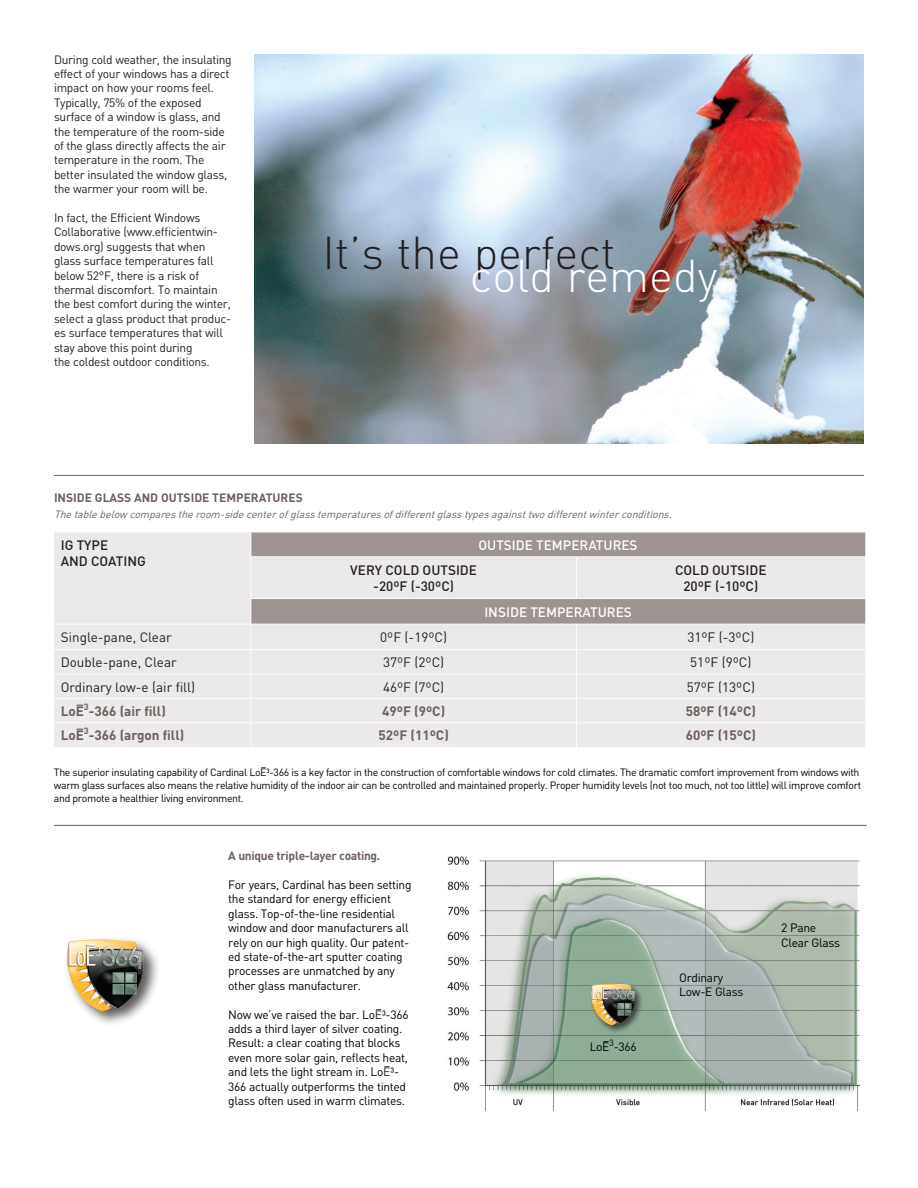
<style>
.page{position:relative;width:918px;height:1188px;background:#fff}
.page>*{position:absolute;margin:0;border:0;box-sizing:border-box;transform-origin:0 0}
.t1{font:300 45.6px "FFDIN";color:#231f20}
.t2{font:300 45.6px "FFDIN";color:#fff}
.t3{font:13.5px "FFDIN";color:#231f20}
.t4{font:700 13.5px "FFDIN";color:#6d605d}
.t5{font:500 13.5px/16.2px "FFDIN";color:#231f20}
.t6{font:500 13.5px "FFDIN";color:#fff}
.t7{font:12px/14.4px "FFDIN";letter-spacing:-.025em;color:#231f20}
.t8{font:12px/14.4px "FFDIN Lo E";letter-spacing:-.025em;color:#000}
.t9{font:700 12px "FFDIN";color:#6d605d}
.t10{font:700 12px "FFDIN";letter-spacing:-.025em;color:#6d605d}
.t11{font:10.5px/12.6px "FFDIN Lo E";letter-spacing:-.035em;color:#000}
.t12{font:italic 10.5px "FFDIN";color:#6d605d}
.s1{font-family:"FFDIN Lo E"}
.s2{color:#231f20}
</style>
<div class="page">
<img style="left:254px;top:54px;width:610px;height:389px">
<img style="left:447px;top:856px;width:413px;height:254px">
<div style="left:63px;top:936px;width:97px;height:91px;background:#231f20;opacity:.75"></div>
<img style="left:67px;top:940px;width:77px;height:72px">
<div style="left:589px;top:982px;width:55px;height:52px;background:#231f20;opacity:.75"></div>
<img style="left:591px;top:984px;width:44px;height:41px">
<hr style="left:54px;top:475px;width:810px;height:1px;background:#6d605d">
<hr style="left:54px;top:825px;width:813px;height:1px;background:#6d605d">
<div style="left:54px;top:532px;width:811px;height:215px;background:#ebe9e9"></div>
<svg style="left:252px;top:532px;width:613px;height:92px;background:#c2bbba"></svg>
<hr style="left:251px;top:556px;width:326px;height:1px;background:#fff">
<hr style="left:577px;top:556px;width:288px;height:1px;background:#fff">
<svg style="left:576px;top:557px;width:1px;height:41px"></svg>
<hr style="left:54px;top:624px;width:197px;height:1px;background:#fff">
<hr style="left:54px;top:649px;width:197px;height:1px;background:#fff">
<hr style="left:251px;top:649px;width:326px;height:1px;background:#fff">
<hr style="left:577px;top:649px;width:288px;height:1px;background:#fff">
<hr style="left:54px;top:674px;width:197px;height:1px;background:#fff">
<hr style="left:251px;top:674px;width:326px;height:1px;background:#fff">
<hr style="left:577px;top:674px;width:288px;height:1px;background:#fff">
<hr style="left:54px;top:698px;width:197px;height:1px;background:#fff">
<hr style="left:251px;top:698px;width:326px;height:1px;background:#fff">
<hr style="left:577px;top:698px;width:288px;height:1px;background:#fff">
<hr style="left:54px;top:722px;width:197px;height:1px;background:#fff">
<hr style="left:251px;top:722px;width:326px;height:1px;background:#fff">
<hr style="left:577px;top:722px;width:288px;height:1px;background:#fff">
<svg style="left:576px;top:625px;width:1px;height:122px"></svg>
<hr style="left:251px;top:598px;width:326px;height:1px;background:#fff">
<hr style="left:577px;top:598px;width:288px;height:1px;background:#fff">
<hr style="left:251px;top:624px;width:326px;height:1px;background:#fff">
<hr style="left:577px;top:624px;width:288px;height:1px;background:#fff">
<svg style="left:251px;top:532px;width:1px;height:215px"></svg>
<p class="t7" style="left:54px;top:52px;width:179px">During cold weather, the insulating effect of your windows has a direct impact on how your rooms feel.<br>Typically, 75% of the exposed</p>
<p class="t7" style="left:54px;top:110px;width:173px">surface of a window is glass, and the temperature of the room-side of the glass directly affects the air temperature in the room. The</p>
<p class="t7" style="left:54px;top:167px;width:175px">better insulated the window glass, the warmer your room will be.</p>
<p class="t7" style="left:54px;top:210px;width:166px">In fact, the Efficient Windows<br>Collaborative (www.efficientwin&shy;dows.org) suggests that when glass surface temperatures fall below 52°F, there is a risk of</p>
<p class="t7" style="left:54px;top:282px;width:179px">thermal discomfort. To maintain the best comfort during the winter, select a glass product that produc&shy;es surface temperatures that will stay above this point during</p>
<p class="t7" style="left:54px;top:354px;width:157px">the coldest outdoor conditions.</p>
<p class="t1" style="left:322px;top:225px;width:295px">It’s the perfect</p>
<p class="t2" style="left:470px;top:248px;width:249px">cold remedy</p>
<p class="t9" style="left:54px;top:490px;width:250px">INSIDE GLASS AND OUTSIDE TEMPERATURES</p>
<p class="t12" style="left:54px;top:508px;width:623px">Thetablebelow comparestheroom-sidecenterofglasstemperaturesofdifferentglasstypesagainsttwodifferentwinterconditions.</p>
<p class="t5" style="left:61px;top:537px;width:87px">IG TYPE<br>AND COATING</p>
<p class="t6" style="left:479px;top:537px;width:161px">OUTSIDE TEMPERATURES</p>
<p class="t5" style="left:350px;top:562px;width:128px">VERY COLD OUTSIDE</p>
<p class="t5" style="left:373px;top:578px;width:82px">-20ºF (-30ºC)</p>
<p class="t6" style="left:484px;top:603px;width:149px">INSIDE TEMPERATURES</p>
<p class="t5" style="left:675px;top:562px;width:93px">COLD OUTSIDE</p>
<p class="t5" style="left:683px;top:578px;width:77px">20ºF (-10ºC)</p>
<p class="t3" style="left:61px;top:628px;width:113px">Single-pane, Clear</p>
<p class="t3" style="left:380px;top:629px;width:69px">0ºF (-19ºC)</p>
<p class="t3" style="left:687px;top:629px;width:69px">31ºF (-3ºC)</p>
<p class="t3" style="left:61px;top:654px;width:118px">Double-pane, Clear</p>
<p class="t3" style="left:383px;top:654px;width:63px">37ºF (2ºC)</p>
<p class="t3" style="left:690px;top:654px;width:63px">51ºF (9ºC)</p>
<p class="t3" style="left:61px;top:678px;width:136px">Ordinary low-e (air fill)</p>
<p class="t3" style="left:383px;top:678px;width:63px">46ºF (7ºC)</p>
<p class="t3" style="left:687px;top:678px;width:70px">57ºF (13ºC)</p>
<p class="t4" style="left:61px;top:702px;width:107px">Lo<span class="s1">å</span><sup>3</sup>-366 (air fill)</p>
<p class="t4" style="left:382px;top:702px;width:65px">49ºF (9ºC)</p>
<p class="t4" style="left:686px;top:702px;width:72px">58ºF (14ºC)</p>
<p class="t4" style="left:61px;top:727px;width:125px">Lo<span class="s1">å</span><sup>3</sup>-366 (argon fill)</p>
<p class="t4" style="left:379px;top:727px;width:72px">52ºF (11ºC)</p>
<p class="t4" style="left:686px;top:727px;width:72px">60ºF (15ºC)</p>
<p class="t11" style="left:54px;top:766px;width:809px">The superior insulating capability of Cardinal Loå³-366 is a key factor in the construction of comfortable windows for cold climates. The dramatic comfort improvement from windows with warm glass surfaces also means the relative humidity of the indoor air can be controlled and maintained properly. Proper humidity levels (not too much, not too little) will improve comfort and promote a healthier living environment.</p>
<p class="t10" style="left:228px;top:848px;width:154px">A unique triple-layer coating.</p>
<p class="t8" style="left:228px;top:877px;width:185px">For years, Cardinal has been setting the standard for energy efficient glass. Top-of-the-line residential window and door manufacturers all rely on our high quality. Our patent&shy;ed state-of-the-art sputter coating processes are unmatched by any other glass manufacturer.</p>
<p class="t8" style="left:228px;top:1007px;width:182px">Now we’ve raised the bar. Lo<span class="s2">å</span>³-366 adds a third layer of silver coating.<br>Result: a clear coating that blocks even more solar gain, reflects heat, and lets the light stream in. Lo<span class="s2">å</span>³- 366 actually outperforms the tinted glass often used in warm climates.</p>
<p class="t8" style="left:590px;top:1039px;width:49px">Loå<sup>3</sup>-366</p>
<p class="t8" style="left:679px;top:970px;width:66px">Ordinary<br>Low-E Glass</p>
<p class="t8" style="left:781px;top:921px;width:60px">2 Pane<br>Clear Glass</p>
</div>
